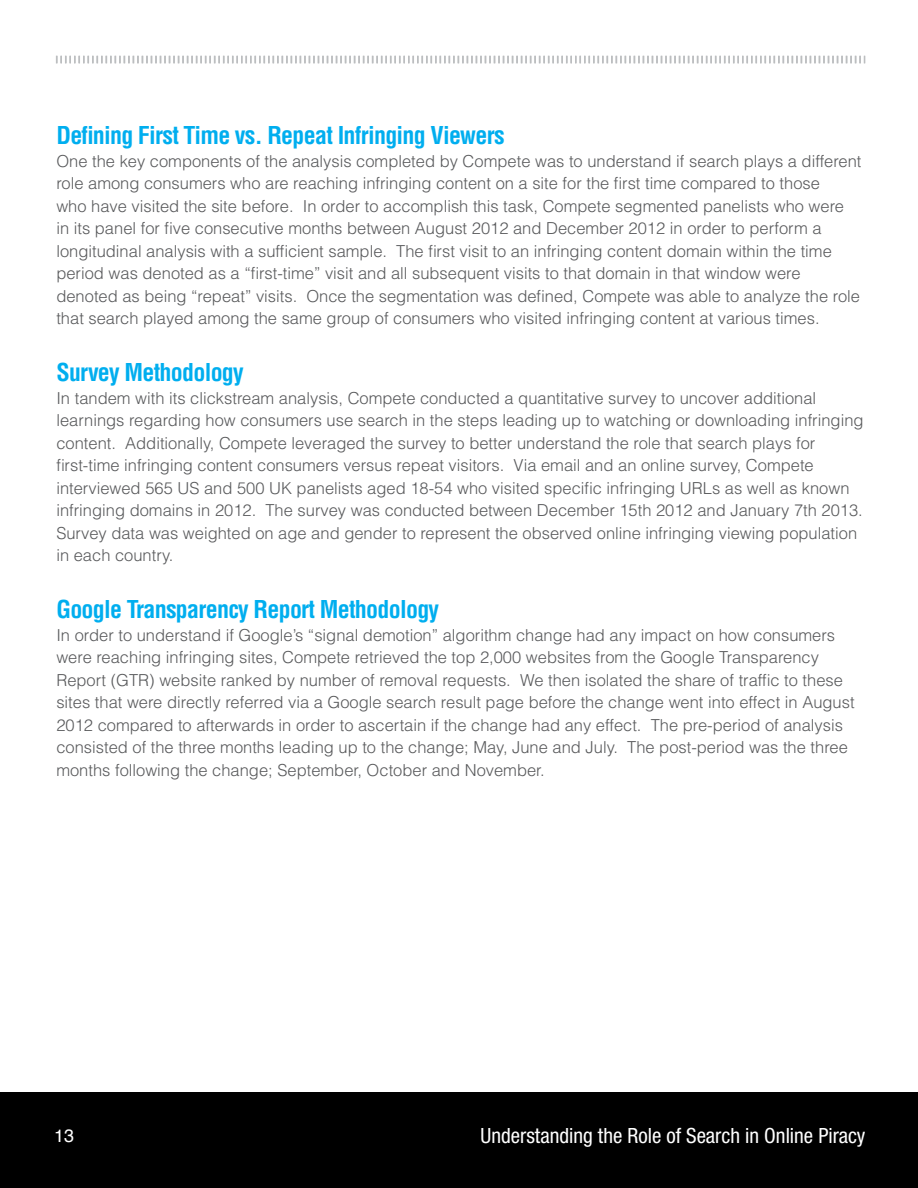
<style>
.page{position:relative;width:918px;height:1188px;background:#fff}
.page>*{position:absolute;margin:0;border:0;box-sizing:border-box;transform-origin:0 0}
.t1{font:700 condensed 24px "Helvetica LT Std";letter-spacing:-.03em;color:#00aeef}
.t2{font:condensed 21px "Helvetica Neue LT Std";color:#fff}
.t3{font:18px "Helvetica";color:#fff}
.t4{font:300 16.5px/22.5px "Helvetica LT Std";color:#58595b}
</style>
<div class="page">
<div style="left:0;top:1093px;width:918px;height:95px;background:#000"></div>
<svg style="left:56px;top:56px;width:809px;height:7px"></svg>
<h1 class="t1" style="left:56px;top:121px;width:450px">Defining First Time vs. Repeat Infringing Viewers</h1>
<p class="t4" style="left:56px;top:150px;width:807px">One the key components of the analysis completed by Compete was to understand if search plays a different role among consumers who are reaching infringing content on a site for the first time compared to those<br>who have visited the site before. In order to accomplish this task, Compete segmented panelists who were<br>in its panel for five consecutive months between August 2012 and December 2012 in order to perform a longitudinal analysis with a sufficient sample. The first visit to an infringing content domain within the time period was denoted as a “first-time” visit and all subsequent visits to that domain in that window were denoted as being “repeat” visits. Once the segmentation was defined, Compete was able to analyze the role that search played among the same group of consumers who visited infringing content at various times.</p>
<h1 class="t1" style="left:56px;top:358px;width:189px">Survey Methodology</h1>
<p class="t4" style="left:56px;top:387px;width:809px">In tandem with its clickstream analysis, Compete conducted a quantitative survey to uncover additional learnings regarding how consumers use search in the steps leading up to watching or downloading infringing content. Additionally, Compete leveraged the survey to better understand the role that search plays for first-time infringing content consumers versus repeat visitors. Via email and an online survey, Compete interviewed 565 US and 500 UK panelists aged 18-54 who visited specific infringing URLs as well as known infringing domains in 2012. The survey was conducted between December 15th 2012 and January 7th 2013.<br>Survey data was weighted on age and gender to represent the observed online infringing viewing population in each country.</p>
<h1 class="t1" style="left:56px;top:595px;width:384px">Google Transparency Report Methodology</h1>
<p class="t4" style="left:56px;top:624px;width:800px">In order to understand if Google’s “signal demotion” algorithm change had any impact on how consumers were reaching infringing sites, Compete retrieved the top 2,000 websites from the Google Transparency Report (GTR) website ranked by number of removal requests. We then isolated the share of traffic to these sites that were directly referred via a Google search result page before the change went into effect in August 2012 compared to afterwards in order to ascertain if the change had any effect. The pre-period of analysis consisted of the three months leading up to the change; May, June and July. The post-period was the three months following the change; September, October and November.</p>
<p class="t3" style="left:54px;top:1122px;width:22px">13</p>
<p class="t2" style="left:481px;top:1124px;width:386px">Understanding the Role of Search in Online Piracy</p>
</div>
